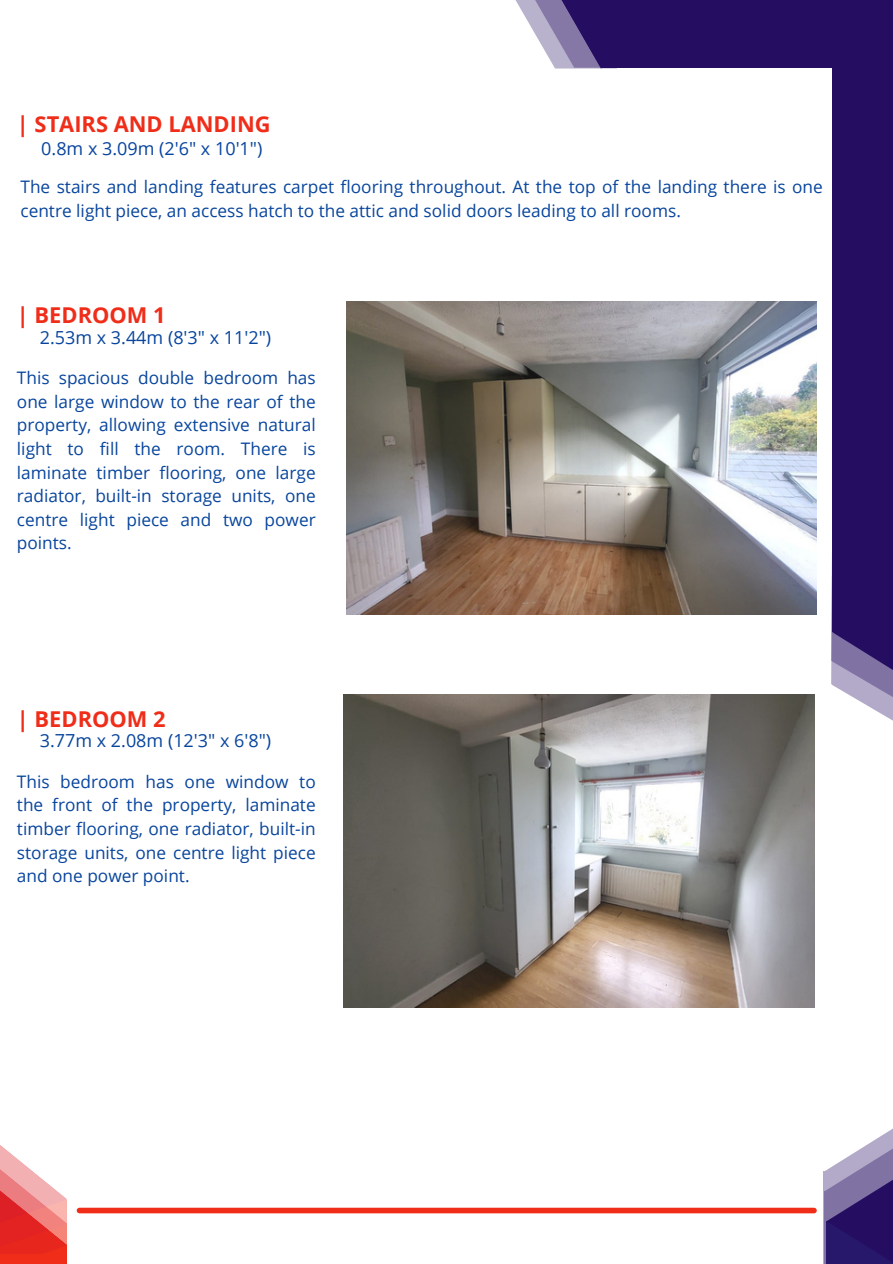
<style>
.page{position:relative;width:893px;height:1264px;background:#fff}
.page>*{position:absolute;margin:0;border:0;box-sizing:border-box;transform-origin:0 0}
.t1{font:700 21.9px "Open Sans";color:#ef2d19}
.t2{font:18px "Open Sans";color:#08459d}
.t3{font:17.25px/23.7px "Open Sans";color:#08459d;text-align:justify}
</style>
<div class="page">
<svg style="left:515px;top:0;width:13px;height:21px"></svg>
<svg style="left:528px;top:0;width:27px;height:68px;fill:#b9b2cd"></svg>
<div style="left:602px;top:0;width:290px;height:68px;background:#250e62"></div>
<svg style="left:831px;top:559px;width:61px;height:161px"></svg>
<div style="left:832px;top:0;width:60px;height:631px;background:#250e62"></div>
<svg style="left:832px;top:631px;width:60px;height:60px"></svg>
<svg style="left:555px;top:0;width:62px;height:69px"></svg>
<svg style="left:823px;top:1129px;width:69px;height:134px"></svg>
<svg style="left:0;top:1145px;width:67px;height:118px"></svg>
<div style="left:79px;top:1207px;width:735px;height:6px;background:#ef2d19"></div>
<img style="left:346px;top:302px;width:470px;height:312px">
<img style="left:344px;top:694px;width:470px;height:313px">
<p class="t1" style="left:17px;top:109px;width:255px">| STAIRS AND LANDING</p>
<p class="t2" style="left:41px;top:136px;width:223px">0.8m x 3.09m (2'6" x 10'1")</p>
<p class="t3" style="left:20px;top:175px;width:803px">The stairs and landing features carpet flooring throughout. At the top of the landing there is one centre light piece, an access hatch to the attic and solid doors leading to all rooms.</p>
<p class="t1" style="left:17px;top:300px;width:150px">| BEDROOM 1</p>
<p class="t2" style="left:40px;top:324px;width:233px">2.53m x 3.44m (8'3" x 11'2")</p>
<p class="t3" style="left:17px;top:365px;width:300px">This spacious double bedroom has one large window to the rear of the property, allowing extensive natural light to fill the room. There is laminate timber flooring, one large radiator, built-in storage units, one centre light piece and two power points.</p>
<p class="t1" style="left:17px;top:703px;width:150px">| BEDROOM 2</p>
<p class="t2" style="left:40px;top:728px;width:233px">3.77m x 2.08m (12'3" x 6'8")</p>
<p class="t3" style="left:17px;top:769px;width:300px">This bedroom has one window to the front of the property, laminate timber flooring, one radiator, built-in storage units, one centre light piece and one power point.</p>
</div>
